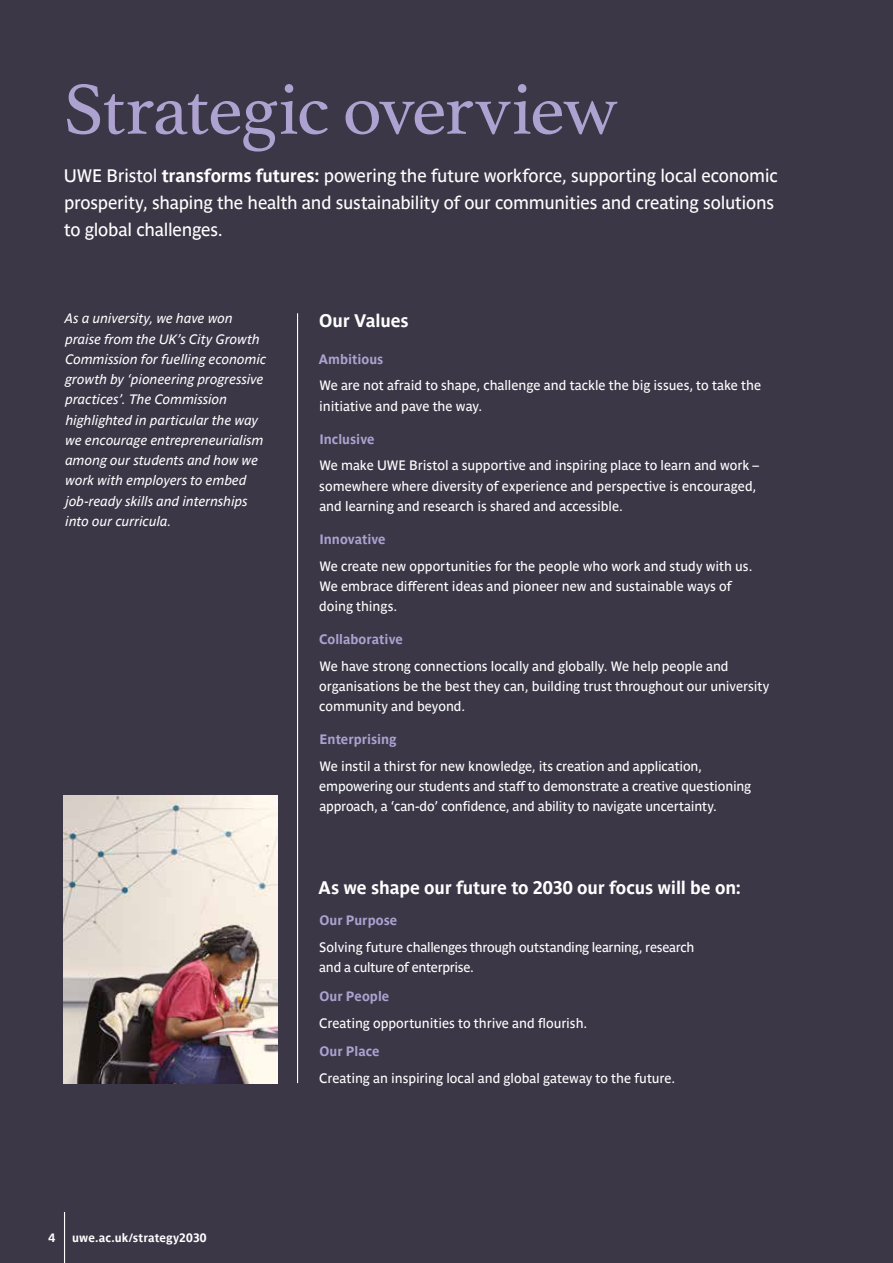
<style>
.page{position:relative;width:893px;height:1263px;background:#3b3747}
.page>*{position:absolute;margin:0;border:0;box-sizing:border-box;transform-origin:0 0}
.t1{font:75px "Athelas";letter-spacing:-.02em;color:#ada2d0}
.t2{font:18px/27px "Parisine Pro";letter-spacing:-.015em;color:#fff}
.t3{font:700 18px "Parisine Pro";letter-spacing:-.01em;color:#fff}
.t4{font:13.5px/20.2px "Parisine Pro";letter-spacing:-.005em;color:#fff}
.t5{font:italic 13.5px/20.2px "Parisine Pro";color:#fff}
.t6{font:700 13.5px "Parisine Pro";color:#ada2d0}
.t7{font:700 12px "Parisine Pro";letter-spacing:.005em;color:#fff}
.s1{font-weight:700}
</style>
<div class="page">
<hr style="left:64px;top:1212px;width:1px;height:51px;background:#fff">
<hr style="left:297px;top:313px;width:1px;height:770px;background:#fff">
<img style="left:64px;top:795px;width:214px;height:288px">
<h1 class="t1" style="left:63px;top:67px;width:556px">Strategic overview</h1>
<h2 class="t2" style="left:64px;top:160px;width:715px">UWE Bristol <span class="s1">transforms futures:</span> powering the future workforce, supporting local economic prosperity, shaping the health and sustainability of our communities and creating solutions to global challenges.</h2>
<p class="t5" style="left:65px;top:307px;width:203px">As a university, we have won praise from the UK’s City Growth<br>Commission for fuelling economic growth by ‘pioneering progressive practices’. The Commission highlighted in particular the way we encourage entrepreneurialism among our students and how we work with employers to embed job-ready skills and internships into our curricula.</p>
<h2 class="t3" style="left:319px;top:307px;width:91px">Our Values</h2>
<p class="t6" style="left:319px;top:349px;width:66px">Ambitious</p>
<p class="t4" style="left:319px;top:374px;width:443px">We are not afraid to shape, challenge and tackle the big issues, to take the initiative and pave the way.</p>
<p class="t6" style="left:319px;top:429px;width:57px">Inclusive</p>
<p class="t4" style="left:319px;top:454px;width:441px">We make UWE Bristol a supportive and inspiring place to learn and work – somewhere where diversity of experience and perspective is encouraged, and learning and research is shared and accessible.</p>
<p class="t6" style="left:319px;top:529px;width:68px">Innovative</p>
<p class="t4" style="left:319px;top:554px;width:435px">We create new opportunities for the people who work and study with us.<br>We embrace different ideas and pioneer new and sustainable ways of doing things.</p>
<p class="t6" style="left:319px;top:629px;width:85px">Collaborative</p>
<p class="t4" style="left:319px;top:654px;width:452px">We have strong connections locally and globally. We help people and organisations be the best they can, building trust throughout our university community and beyond.</p>
<p class="t6" style="left:319px;top:729px;width:79px">Enterprising</p>
<p class="t4" style="left:319px;top:755px;width:433px">We instil a thirst for new knowledge, its creation and application, empowering our students and staff to demonstrate a creative questioning approach, a ‘can-do’ confidence, and ability to navigate uncertainty.</p>
<h2 class="t3" style="left:319px;top:874px;width:424px">As we shape our future to 2030 our focus will be on:</h2>
<p class="t6" style="left:319px;top:910px;width:79px">Our Purpose</p>
<p class="t4" style="left:319px;top:936px;width:377px">Solving future challenges through outstanding learning, research and a culture of enterprise.</p>
<p class="t6" style="left:319px;top:986px;width:71px">Our People</p>
<p class="t4" style="left:319px;top:1011px;width:270px">Creating opportunities to thrive and flourish.</p>
<p class="t6" style="left:319px;top:1041px;width:62px">Our Place</p>
<p class="t4" style="left:319px;top:1067px;width:358px">Creating an inspiring local and global gateway to the future.</p>
<p class="t7" style="left:49px;top:1229px;width:8px">4</p>
<p class="t7" style="left:72px;top:1229px;width:136px">uwe.ac.uk/strategy2030</p>
</div>
